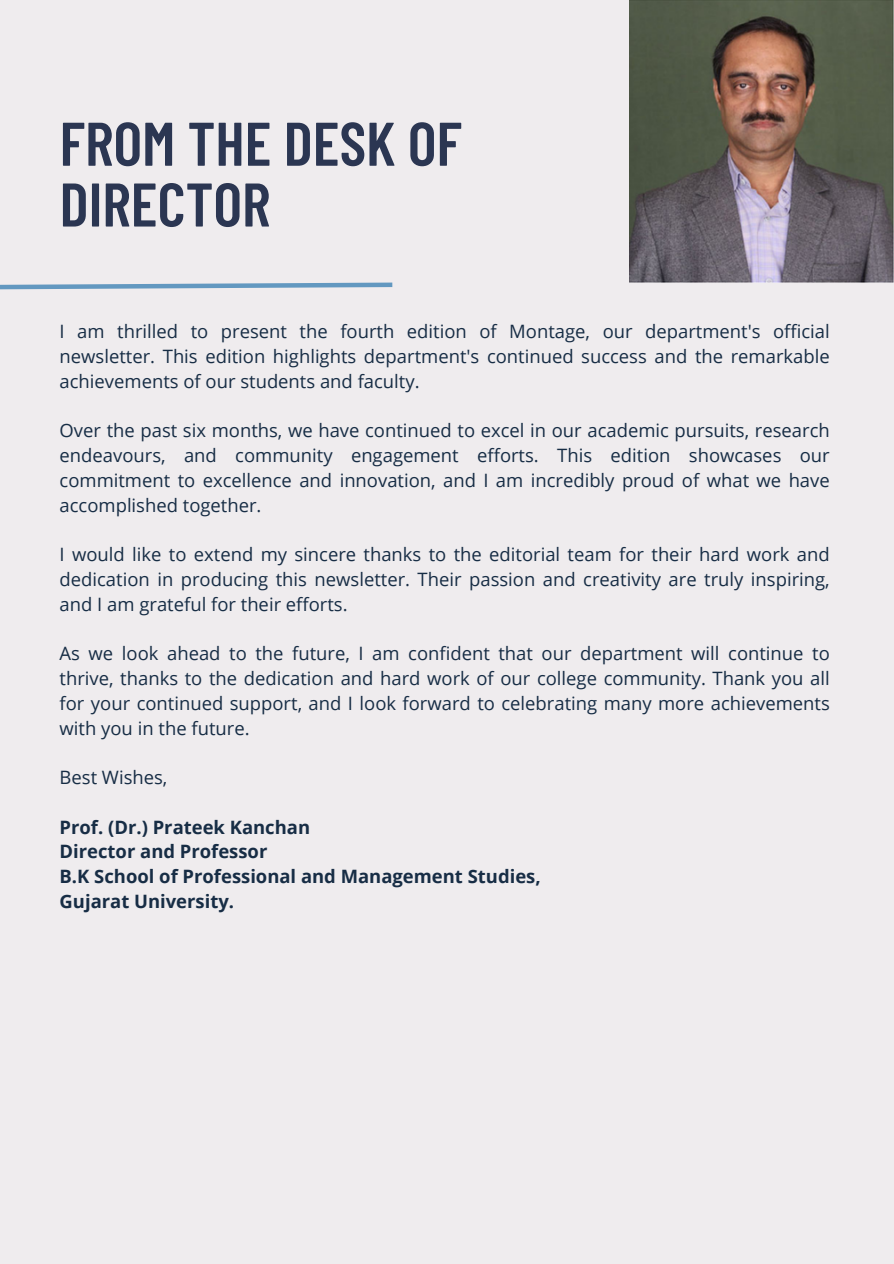
<style>
.page{position:relative;width:894px;height:1264px;background:#fff}
.page>*{position:absolute;margin:0;border:0;box-sizing:border-box;transform-origin:0 0}
.t1{font:600 61.5px/60.8px "Barlow Condensed";color:#2b3652}
.t2{font:18.45px/24.8px "Open Sans";color:#172d45;text-align:justify}
.t3{font:700 18.45px/24.8px "Open Sans";color:#172d45}
</style>
<div class="page">
<div style="left:0;top:0;width:893px;height:1263px;background:#efecee"></div>
<svg style="left:0;top:282px;width:393px;height:8px"></svg>
<img style="left:629px;top:0;width:264px;height:282px">
<h2 class="t1" style="left:60px;top:111px;width:404px">FROM THE DESK OF<br>DIRECTOR</h2>
<h1 class="t2" style="left:60px;top:319px;width:771px">I am thrilled to present the fourth edition of Montage, our department's official newsletter. This edition highlights department's continued success and the remarkable achievements of our students and faculty.</h1>
<p class="t2" style="left:60px;top:418px;width:771px">Over the past six months, we have continued to excel in our academic pursuits, research endeavours, and community engagement efforts. This edition showcases our commitment to excellence and innovation, and I am incredibly proud of what we have accomplished together.</p>
<p class="t2" style="left:60px;top:541px;width:771px">I would like to extend my sincere thanks to the editorial team for their hard work and dedication in producing this newsletter. Their passion and creativity are truly inspiring, and I am grateful for their efforts.</p>
<p class="t2" style="left:60px;top:640px;width:771px">As we look ahead to the future, I am confident that our department will continue to thrive, thanks to the dedication and hard work of our college community. Thank you all for your continued support, and I look forward to celebrating many more achievements with you in the future.</p>
<p class="t2" style="left:60px;top:764px;width:109px">Best Wishes,</p>
<p class="t3" style="left:60px;top:814px;width:482px">Prof. (Dr.) Prateek Kanchan<br>Director and Professor<br>B.K School of Professional and Management Studies,<br>Gujarat University.</p>
</div>
